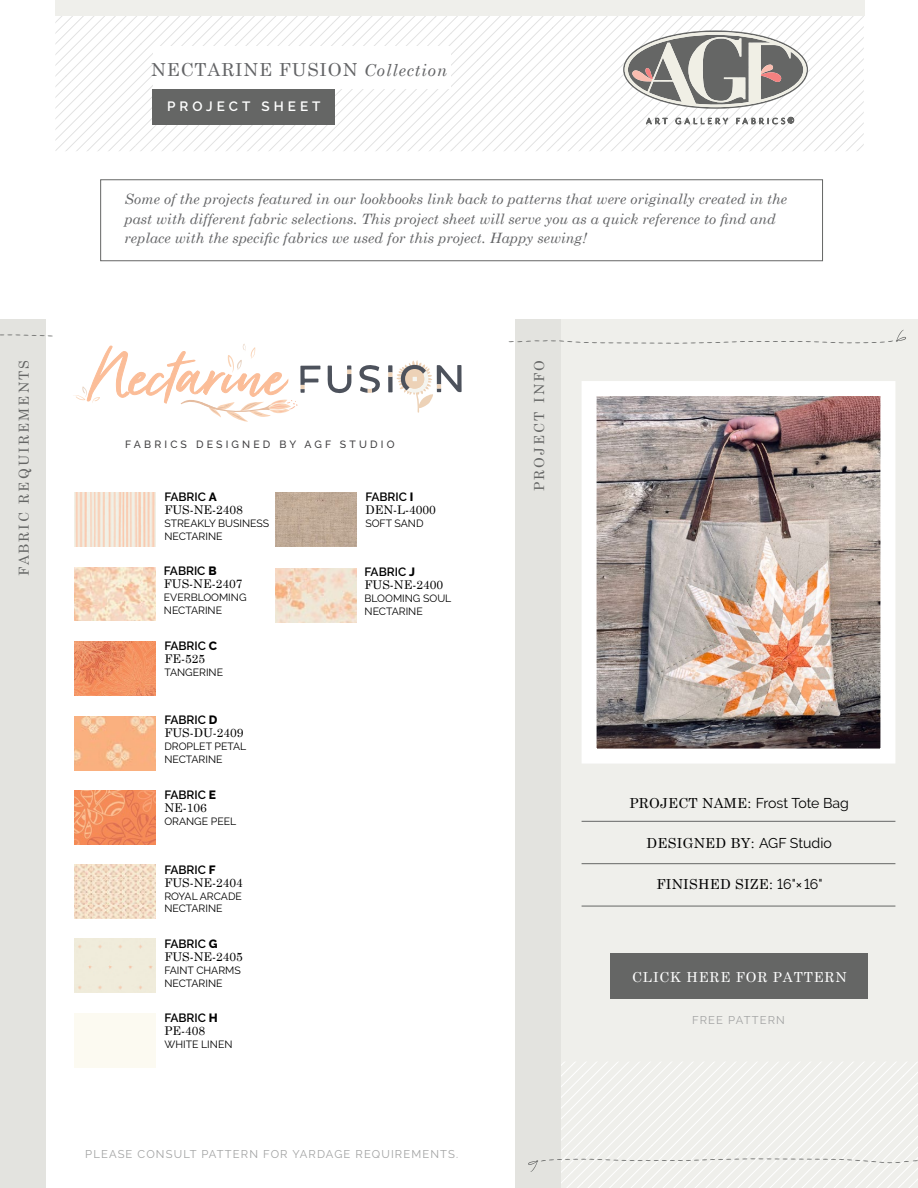
<style>
.page{position:relative;width:918px;height:1188px;background:#fff}
.page>*{position:absolute;margin:0;border:0;box-sizing:border-box;transform-origin:0 0}
.t1{font:18px "Century Schoolbook";letter-spacing:.05em;color:#636466}
.t2{font:italic 14.25px/19.5px "Century Schoolbook";color:#636466}
.t3{font:13.8px "Century Schoolbook";letter-spacing:.02em;color:#000}
.t4{font:13.8px "Century Schoolbook";letter-spacing:.16em;color:#656665}
.t5{font:13.8px "Century Schoolbook";letter-spacing:.06em;color:#fff}
.t6{font:600 13.5px "Raleway";letter-spacing:.3em;color:#fff}
.t7{font:12px "Century Schoolbook";color:#000}
.t8{font:600 12px "Raleway";color:#000}
.t9{font:11.25px "Raleway";letter-spacing:.1em;color:#a2a3a3}
.t10{font:10.5px/13px "Raleway";color:#000}
.t11{font:500 10.5px "Raleway";letter-spacing:.3em;color:#414042}
.s1{font-style:italic;font-size:16.5px}
.s2{font-weight:800}
.s3{font-family:"Raleway";font-size:14.1px}
</style>
<div class="page">
<svg style="left:55px;top:16px;width:809px;height:135px"></svg>
<div style="left:100px;top:180px;width:723px;height:81px;border:1px solid #656665"></div>
<div style="left:515px;top:320px;width:403px;height:868px;background:#efefeb"></div>
<div style="left:515px;top:320px;width:46px;height:868px;background:#e3e3df"></div>
<svg style="left:509px;top:330px;width:397px;height:14px"></svg>
<div style="left:0;top:320px;width:46px;height:868px;background:#e3e3df"></div>
<svg style="left:0;top:334px;width:53px;height:2px"></svg>
<svg style="left:528px;top:1062px;width:390px;height:126px"></svg>
<div style="left:55px;top:0;width:810px;height:16px;background:#efefeb"></div>
<div style="left:152px;top:89px;width:183px;height:35px;background:#656665"></div>
<img style="left:276px;top:568px;width:81px;height:54px">
<img style="left:75px;top:865px;width:81px;height:54px">
<img style="left:75px;top:492px;width:81px;height:54px">
<img style="left:75px;top:717px;width:81px;height:54px">
<div style="left:75px;top:939px;width:81px;height:54px;background:#f0ecdb"></div>
<img style="left:75px;top:641px;width:81px;height:54px">
<img style="left:75px;top:567px;width:81px;height:54px">
<div style="left:153px;top:46px;width:297px;height:43px;background:#fff"></div>
<img style="left:598px;top:397px;width:281px;height:351px">
<div style="left:582px;top:381px;width:313px;height:383px;border:15px solid #fff"></div>
<div style="left:610px;top:953px;width:258px;height:46px;background:#656665"></div>
<hr style="left:582px;top:821px;width:313px;height:1px;background:#656665">
<hr style="left:582px;top:863px;width:313px;height:1px;background:#656665">
<hr style="left:582px;top:906px;width:313px;height:1px;background:#656665">
<svg style="left:359px;top:365px;width:21px;height:28px"></svg>
<svg style="left:328px;top:366px;width:23px;height:27px"></svg>
<svg style="left:388px;top:360px;width:74px;height:53px"></svg>
<svg style="left:73px;top:344px;width:247px;height:78px"></svg>
<img style="left:75px;top:790px;width:81px;height:54px">
<img style="left:276px;top:492px;width:81px;height:54px">
<p class="t4" style="left:12px;top:576px;width:217px;rotate:-90deg">FABRIC REQUIREMENTS</p>
<p class="t1" style="left:151px;top:54px;width:297px">NECTARINE FUSION <span class="s1">Collection</span></p>
<p class="t6" style="left:167px;top:98px;width:155px">PROJECT SHEET</p>
<p class="t2" style="left:125px;top:189px;width:664px">Some of the projects featured in our lookbooks link back to patterns that were originally created in the past with different fabric selections. This project sheet will serve you as a quick reference to find and replace with the specific fabrics we used for this project. Happy sewing!</p>
<p class="t11" style="left:125px;top:438px;width:271px">FABRICS DESIGNED BY AGF STUDIO</p>
<p class="t8" style="left:164px;top:489px;width:54px">FABRIC <span class="s2">A</span></p>
<p class="t7" style="left:164px;top:499px;width:80px">FUS-NE-2408</p>
<p class="t10" style="left:164px;top:516px;width:106px">STREAKLY BUSINESS<br>NECTARINE</p>
<p class="t8" style="left:164px;top:564px;width:54px">FABRIC <span class="s2">B</span></p>
<p class="t7" style="left:164px;top:574px;width:80px">FUS-NE-2407</p>
<p class="t10" style="left:164px;top:591px;width:84px">EVERBLOOMING<br>NECTARINE</p>
<p class="t8" style="left:164px;top:639px;width:54px">FABRIC <span class="s2">C</span></p>
<p class="t7" style="left:164px;top:649px;width:42px">FE-525</p>
<p class="t10" style="left:164px;top:666px;width:60px">TANGERINE</p>
<p class="t8" style="left:164px;top:713px;width:55px">FABRIC <span class="s2">D</span></p>
<p class="t7" style="left:164px;top:723px;width:81px">FUS-DU-2409</p>
<p class="t10" style="left:164px;top:740px;width:83px">DROPLET PETAL<br>NECTARINE</p>
<p class="t8" style="left:164px;top:788px;width:53px">FABRIC <span class="s2">E</span></p>
<p class="t7" style="left:164px;top:798px;width:44px">NE-106</p>
<p class="t10" style="left:164px;top:815px;width:73px">ORANGE PEEL</p>
<p class="t8" style="left:164px;top:863px;width:53px">FABRIC <span class="s2">F</span></p>
<p class="t7" style="left:164px;top:872px;width:80px">FUS-NE-2404</p>
<p class="t10" style="left:164px;top:890px;width:79px;line-height:12.6px">ROYAL ARCADE<br>NECTARINE</p>
<p class="t8" style="left:164px;top:936px;width:55px">FABRIC <span class="s2">G</span></p>
<p class="t7" style="left:164px;top:946px;width:80px">FUS-NE-2405</p>
<p class="t10" style="left:164px;top:963px;width:78px">FAINT CHARMS<br>NECTARINE</p>
<p class="t8" style="left:164px;top:1011px;width:55px">FABRIC <span class="s2">H</span></p>
<p class="t7" style="left:164px;top:1021px;width:42px">PE-408</p>
<p class="t10" style="left:164px;top:1038px;width:70px">WHITE LINEN</p>
<p class="t8" style="left:365px;top:490px;width:50px">FABRIC <span class="s2">I</span></p>
<p class="t7" style="left:365px;top:500px;width:72px">DEN-L-4000</p>
<p class="t10" style="left:365px;top:517px;width:60px">SOFT SAND</p>
<p class="t8" style="left:365px;top:565px;width:52px">FABRIC <span class="s2">J</span></p>
<p class="t7" style="left:365px;top:575px;width:80px">FUS-NE-2400</p>
<p class="t10" style="left:365px;top:592px;width:88px">BLOOMING SOUL<br>NECTARINE</p>
<p class="t9" style="left:85px;top:1148px;width:374px">PLEASE CONSULT PATTERN FOR YARDAGE REQUIREMENTS.</p>
<p class="t4" style="left:527px;top:491px;width:133px;rotate:-90deg">PROJECT INFO</p>
<p class="t3" style="left:629px;top:791px;width:221px">PROJECT NAME: <span class="s3">Frost Tote Bag</span></p>
<p class="t3" style="left:647px;top:832px;width:187px">DESIGNED BY: <span class="s3">AGF Studio</span></p>
<p class="t3" style="left:656px;top:872px;width:168px">FINISHED SIZE: <span class="s3">16"×16"</span></p>
<p class="t5" style="left:632px;top:966px;width:216px">CLICK HERE FOR PATTERN</p>
<p class="t9" style="left:692px;top:1014px;width:94px">FREE PATTERN</p>
</div>
